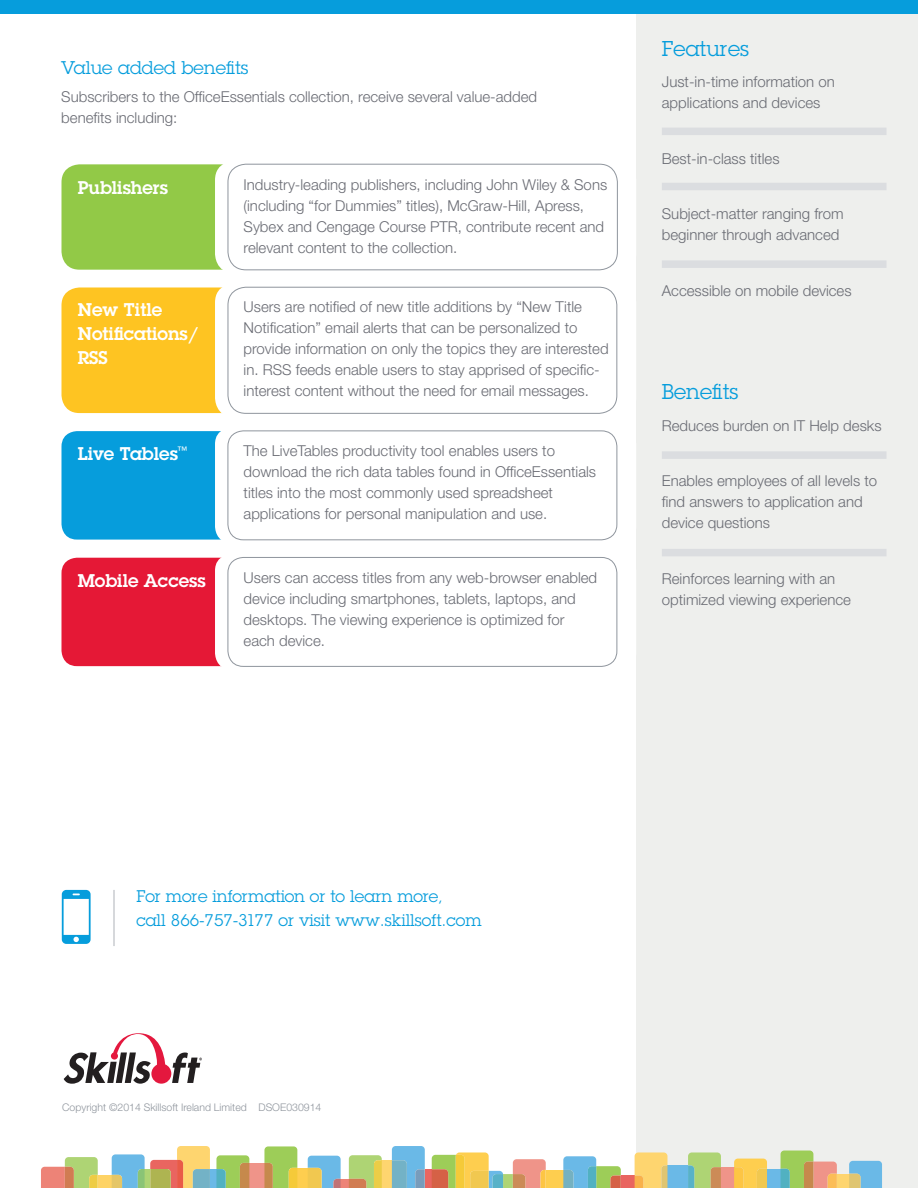
<style>
.page{position:relative;width:918px;height:1188px;background:#fff}
.page>*{position:absolute;margin:0;border:0;box-sizing:border-box;transform-origin:0 0}
.t1{font:21px "Lubalin Graph Std";color:#069ddc}
.t2{font:600 18px/24px "Lubalin Graph Std";color:#fff}
.t3{font:18px "Lubalin Graph Std";color:#069ddc}
.t4{font:16.5px/24px "Lubalin Graph Std";color:#069ddc}
.t5{font:300 15px/21px "Helvetica Neue LT Std";color:#696b73}
.t6{font:300 10.5px "Helvetica Neue LT Std";color:#8f959d}
</style>
<div class="page">
<div style="left:636px;top:0;width:282px;height:1188px;background:#eeefed"></div>
<svg style="left:64px;top:1033px;width:138px;height:51px"></svg>
<div style="left:0;top:0;width:918px;height:14px;background:#069ddc"></div>
<hr style="left:114px;top:890px;width:1px;height:56px;background:#aeb3b8">
<svg style="left:62px;top:890px;width:29px;height:54px"></svg>
<div style="left:662px;top:260px;width:224px;height:8px;background:#dbdde0"></div>
<div style="left:662px;top:183px;width:224px;height:7px;background:#dbdde0"></div>
<div style="left:662px;top:128px;width:224px;height:7px;background:#dbdde0"></div>
<div style="left:662px;top:549px;width:224px;height:7px;background:#dbdde0"></div>
<div style="left:662px;top:451px;width:224px;height:8px;background:#dbdde0"></div>
<div style="left:382px;top:1160px;width:10px;height:28px;background:#fed56f"></div>
<div style="left:210px;top:1169px;width:6px;height:19px;background:#6ab9e7"></div>
<div style="left:341px;top:1179px;width:8px;height:9px;background:#ed8377"></div>
<svg style="left:349px;top:1155px;width:33px;height:33px"></svg>
<div style="left:621px;top:1176px;width:14px;height:12px;background:#e96560"></div>
<div style="left:425px;top:1169px;width:7px;height:19px;background:#e96560"></div>
<div style="left:249px;top:1163px;width:15px;height:25px;background:#ef9489"></div>
<svg style="left:216px;top:1155px;width:33px;height:33px"></svg>
<div style="left:767px;top:1169px;width:14px;height:19px;background:#6ab9e7"></div>
<div style="left:721px;top:1167px;width:13px;height:21px;background:#ef9489"></div>
<div style="left:98px;top:1175px;width:14px;height:13px;background:#fed365"></div>
<svg style="left:41px;top:1157px;width:57px;height:31px"></svg>
<svg style="left:112px;top:1146px;width:98px;height:42px"></svg>
<div style="left:297px;top:1168px;width:11px;height:20px;background:#fece4f"></div>
<svg style="left:264px;top:1146px;width:33px;height:42px"></svg>
<svg style="left:308px;top:1156px;width:33px;height:32px"></svg>
<div style="left:546px;top:1170px;width:17px;height:18px;background:#fece4f"></div>
<svg style="left:734px;top:1159px;width:33px;height:29px"></svg>
<svg style="left:432px;top:1152px;width:114px;height:36px"></svg>
<svg style="left:392px;top:1146px;width:33px;height:42px"></svg>
<div style="left:667px;top:1165px;width:21px;height:23px;background:#6ab9e7"></div>
<svg style="left:688px;top:1152px;width:33px;height:36px"></svg>
<svg style="left:563px;top:1156px;width:58px;height:32px"></svg>
<svg style="left:635px;top:1152px;width:32px;height:36px"></svg>
<div style="left:837px;top:1174px;width:12px;height:14px;background:#fed56f"></div>
<svg style="left:781px;top:1151px;width:56px;height:37px"></svg>
<svg style="left:849px;top:1161px;width:33px;height:27px"></svg>
<div style="left:62px;top:164px;width:161px;height:106px;background:#92c947"></div>
<svg style="left:215px;top:161px;width:421px;height:112px"></svg>
<div style="left:228px;top:164px;width:389px;height:106px;background:#fff;border-radius:18px"></div>
<div style="left:228px;top:164px;width:390px;height:106px;border:1px solid #8f959d;border-radius:18px"></div>
<div style="left:62px;top:288px;width:160px;height:125px;background:#fec422"></div>
<div style="left:215px;top:283px;width:421px;height:134px;background:#fff;border-radius:19px"></div>
<div style="left:228px;top:287px;width:389px;height:127px;border:1px solid #8f959d;border-radius:18px"></div>
<div style="left:61px;top:431px;width:160px;height:109px;background:#069ddc"></div>
<svg style="left:215px;top:428px;width:421px;height:115px"></svg>
<div style="left:228px;top:431px;width:389px;height:109px;background:#fff;border-radius:16px"></div>
<div style="left:228px;top:431px;width:389px;height:109px;border:1px solid #8f959d;border-radius:16px"></div>
<div style="left:61px;top:558px;width:159px;height:108px;background:#e51836"></div>
<div style="left:215px;top:554px;width:421px;height:116px;background:#fff;border-radius:17px"></div>
<div style="left:228px;top:557px;width:389px;height:110px;border:1px solid #8f959d;border-radius:16px"></div>
<p class="t3" style="left:61px;top:57px;width:189px">Value added benefits</p>
<p class="t5" style="left:61px;top:86px;width:477px">Subscribers to the OfficeEssentials collection, receive several value-added benefits including:</p>
<p class="t2" style="left:78px;top:175px;width:92px">Publishers</p>
<p class="t5" style="left:244px;top:174px;width:365px">Industry-leading publishers, including John Wiley &amp; Sons (including “for Dummies” titles), McGraw-Hill, Apress, Sybex and Cengage Course PTR, contribute recent and relevant content to the collection.</p>
<p class="t2" style="left:78px;top:297px;width:122px">New Title<br>Notifications/<br>RSS</p>
<p class="t5" style="left:244px;top:296px;width:367px">Users are notified of new title additions by “New Title Notification” email alerts that can be personalized to provide information on only the topics they are interested in. RSS feeds enable users to stay apprised of specific&shy;interest content without the need for email messages.</p>
<p class="t2" style="left:78px;top:441px;width:112px">Live Tables<sup>™</sup></p>
<p class="t5" style="left:244px;top:440px;width:354px">The LiveTables productivity tool enables users to download the rich data tables found in OfficeEssentials titles into the most commonly used spreadsheet applications for personal manipulation and use.</p>
<p class="t2" style="left:78px;top:568px;width:130px">Mobile Access</p>
<p class="t5" style="left:244px;top:567px;width:355px">Users can access titles from any web-browser enabled device including smartphones, tablets, laptops, and desktops. The viewing experience is optimized for each device.</p>
<h1 class="t1" style="left:662px;top:35px;width:89px">Features</h1>
<p class="t5" style="left:662px;top:71px;width:175px">Just-in-time information on applications and devices</p>
<p class="t5" style="left:662px;top:148px;width:119px">Best-in-class titles</p>
<p class="t5" style="left:662px;top:203px;width:183px">Subject-matter ranging from beginner through advanced</p>
<p class="t5" style="left:662px;top:280px;width:191px">Accessible on mobile devices</p>
<h1 class="t1" style="left:662px;top:378px;width:78px">Benefits</h1>
<p class="t5" style="left:662px;top:414px;width:221px">Reduces burden on IT Help desks</p>
<p class="t5" style="left:662px;top:470px;width:217px">Enables employees of all levels to find answers to application and device questions</p>
<p class="t5" style="left:662px;top:567px;width:191px">Reinforces learning with an optimized viewing experience</p>
<p class="t4" style="left:136px;top:884px;width:347px">For more information or to learn more,<br>call 866-757-3177 or visit www.skillsoft.com</p>
<p class="t6" style="left:62px;top:1100px;width:261px">Copyright ©2014 Skillsoft Ireland Limited DSOE030914</p>
</div>
